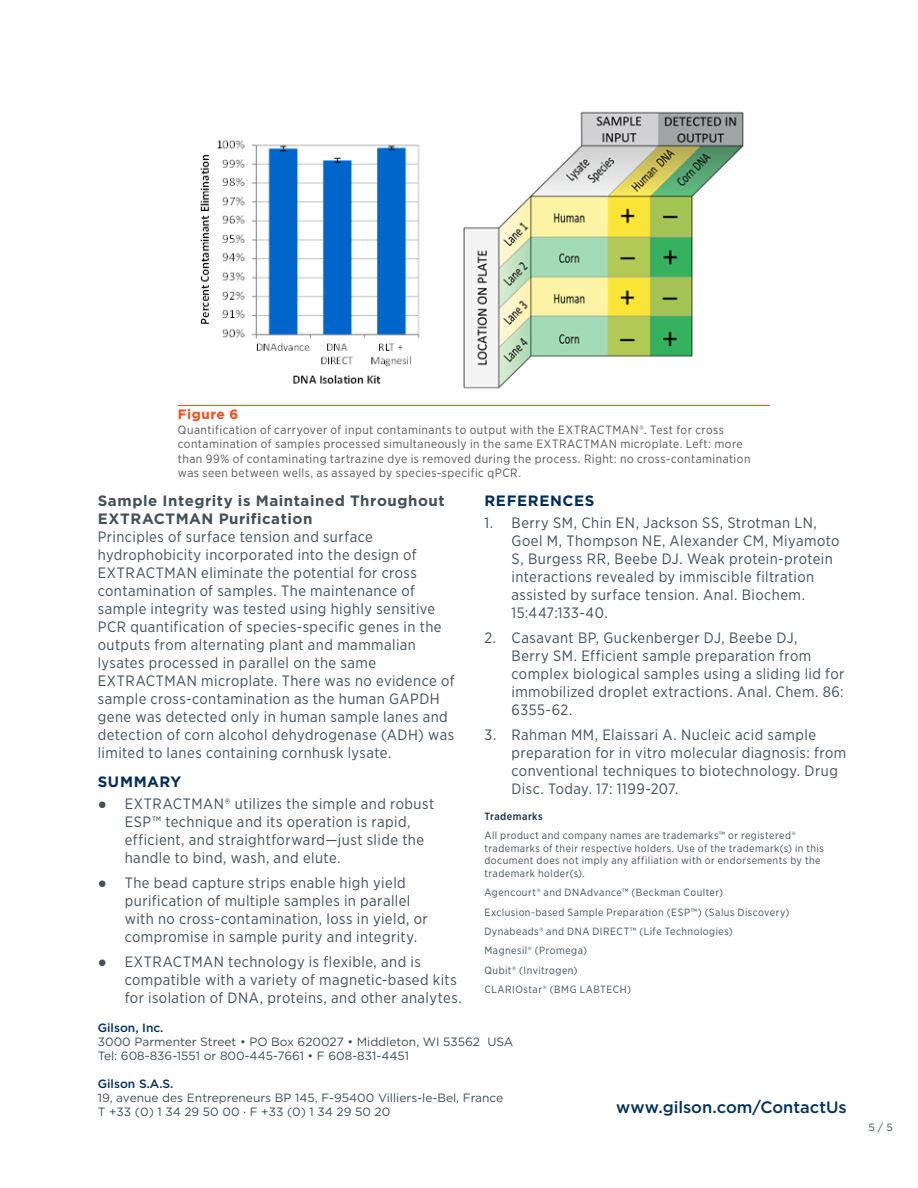
<style>
.page{position:relative;width:918px;height:1188px;background:#fff}
.page>*{position:absolute;margin:0;border:0;box-sizing:border-box;transform-origin:0 0}
.Contact_Us{font:500 16.5px "Gotham";color:#00305f}
.BODY_TEXT_APP_NOTE{font:15px/18px "Gotham Narrow";letter-spacing:.03em;color:#415059}
.HEADING_2_APP_NOTE{font:700 15px/18px "Gotham";letter-spacing:.035em;color:#415059}
.HEADING_1_NO_TOP_APP{font:700 15px "Gotham";letter-spacing:.04em;color:#002c5e}
.t1{font:700 13.5px "Gotham";letter-spacing:.035em;color:#ff4612}
.t2{font:12px/14.4px "Gotham Narrow";letter-spacing:.04em;color:#555759}
.t3{font:12px/14.4px "Gotham";color:#3b4e56}
.t4{font:500 12px "Gotham";color:#00305f}
.TRADEMARK_APP_NOTE{font:10.5px/12.6px "Gotham Narrow";letter-spacing:.045em;color:#415059}
.TRADEMARK_HEADING_AP{font:500 10.5px "Gotham Narrow";letter-spacing:.05em;color:#152c4c}
.t5{font:10.5px "Gotham";color:#415059}
.s1{font-family:"Times New Roman"}
</style>
<div class="page">
<img style="left:200px;top:111px;width:544px;height:278px">
<hr style="left:178px;top:405px;width:592px;height:1px;background:#ff4612">
<p class="t1" style="left:178px;top:406px;width:62px">Figure 6</p>
<p class="t2" style="left:178px;top:422px;width:574px">Quantification of carryover of input contaminants to output with the EXTRACTMAN®. Test for cross contamination of samples processed simultaneously in the same EXTRACTMAN microplate. Left: more than 99% of contaminating tartrazine dye is removed during the process. Right: no cross-contamination was seen between wells, as assayed by species-specific qPCR.</p>
<p class="HEADING_2_APP_NOTE" style="left:98px;top:492px;width:348px">Sample Integrity is Maintained Throughout<br>EXTRACTMAN Purification</p>
<p class="BODY_TEXT_APP_NOTE" style="left:98px;top:527px;width:358px">Principles of surface tension and surface hydrophobicity incorporated into the design of EXTRACTMAN eliminate the potential for cross contamination of samples. The maintenance of sample integrity was tested using highly sensitive PCR quantification of species-specific genes in the outputs from alternating plant and mammalian lysates processed in parallel on the same EXTRACTMAN microplate. There was no evidence of sample cross-contamination as the human GAPDH gene was detected only in human sample lanes and detection of corn alcohol dehydrogenase (ADH) was limited to lanes containing cornhusk lysate.</p>
<p class="HEADING_1_NO_TOP_APP" style="left:98px;top:772px;width:85px">SUMMARY</p>
<p class="BODY_TEXT_APP_NOTE" style="left:125px;top:795px;width:311px;text-indent:-27px"><span class="s1">●</span> EXTRACTMAN® utilizes the simple and robust ESP™ technique and its operation is rapid, efficient, and straightforward—just slide the handle to bind, wash, and elute.</p>
<p class="BODY_TEXT_APP_NOTE" style="left:125px;top:873px;width:305px;text-indent:-27px"><span class="s1">●</span> The bead capture strips enable high yield purification of multiple samples in parallel with no cross-contamination, loss in yield, or compromise in sample purity and integrity.</p>
<p class="BODY_TEXT_APP_NOTE" style="left:125px;top:952px;width:339px;text-indent:-27px"><span class="s1">●</span> EXTRACTMAN technology is flexible, and is compatible with a variety of magnetic-based kits for isolation of DNA, proteins, and other analytes.</p>
<p class="HEADING_1_NO_TOP_APP" style="left:485px;top:491px;width:111px">REFERENCES</p>
<p class="BODY_TEXT_APP_NOTE" style="left:512px;top:514px;width:329px;text-indent:-27px">1. Berry SM, Chin EN, Jackson SS, Strotman LN, Goel M, Thompson NE, Alexander CM, Miyamoto S, Burgess RR, Beebe DJ. Weak protein-protein interactions revealed by immiscible filtration assisted by surface tension. Anal. Biochem.<br>15:447:133-40.</p>
<p class="BODY_TEXT_APP_NOTE" style="left:512px;top:628px;width:334px;text-indent:-27px">2. Casavant BP, Guckenberger DJ, Beebe DJ,<br>Berry SM. Efficient sample preparation from complex biological samples using a sliding lid for immobilized droplet extractions. Anal. Chem. 86:<br>6355-62.</p>
<p class="BODY_TEXT_APP_NOTE" style="left:512px;top:725px;width:336px;text-indent:-27px">3. Rahman MM, Elaissari A. Nucleic acid sample preparation for in vitro molecular diagnosis: from conventional techniques to biotechnology. Drug Disc. Today. 17: 1199-207.</p>
<p class="TRADEMARK_HEADING_AP" style="left:485px;top:809px;width:60px">Trademarks</p>
<p class="TRADEMARK_APP_NOTE" style="left:485px;top:829px;width:341px">All product and company names are trademarks™ or registered® trademarks of their respective holders. Use of the trademark(s) in this document does not imply any affiliation with or endorsements by the trademark holder(s).</p>
<p class="TRADEMARK_APP_NOTE" style="left:485px;top:886px;width:240px">Agencourt® and DNAdvance™ (Beckman Coulter)</p>
<p class="TRADEMARK_APP_NOTE" style="left:485px;top:905px;width:306px">Exclusion-based Sample Preparation (ESP™) (Salus Discovery)</p>
<p class="TRADEMARK_APP_NOTE" style="left:485px;top:925px;width:250px">Dynabeads® and DNA DIRECT™ (Life Technologies)</p>
<p class="TRADEMARK_APP_NOTE" style="left:485px;top:944px;width:104px">Magnesil® (Promega)</p>
<p class="TRADEMARK_APP_NOTE" style="left:485px;top:963px;width:95px">Qubit® (Invitrogen)</p>
<p class="TRADEMARK_APP_NOTE" style="left:485px;top:983px;width:148px">CLARIOstar® (BMG LABTECH)</p>
<p class="t4" style="left:98px;top:1019px;width:67px">Gilson, Inc.</p>
<p class="t3" style="left:98px;top:1034px;width:417px">3000 Parmenter Street • PO Box 620027 • Middleton, WI 53562 USA<br>Tel: 608-836-1551 or 800-445-7661 • F 608-831-4451</p>
<p class="t4" style="left:98px;top:1075px;width:77px">Gilson S.A.S.</p>
<p class="t3" style="left:98px;top:1090px;width:407px">19, avenue des Entrepreneurs BP 145, F-95400 Villiers-le-Bel, France<br>T +33 (0) 1 34 29 50 00 · F +33 (0) 1 34 29 50 20</p>
<p class="Contact_Us" style="left:616px;top:1097px;width:232px">www.gilson.com/ContactUs</p>
<p class="t5" style="left:868px;top:1120px;width:26px">5 / 5</p>
</div>
